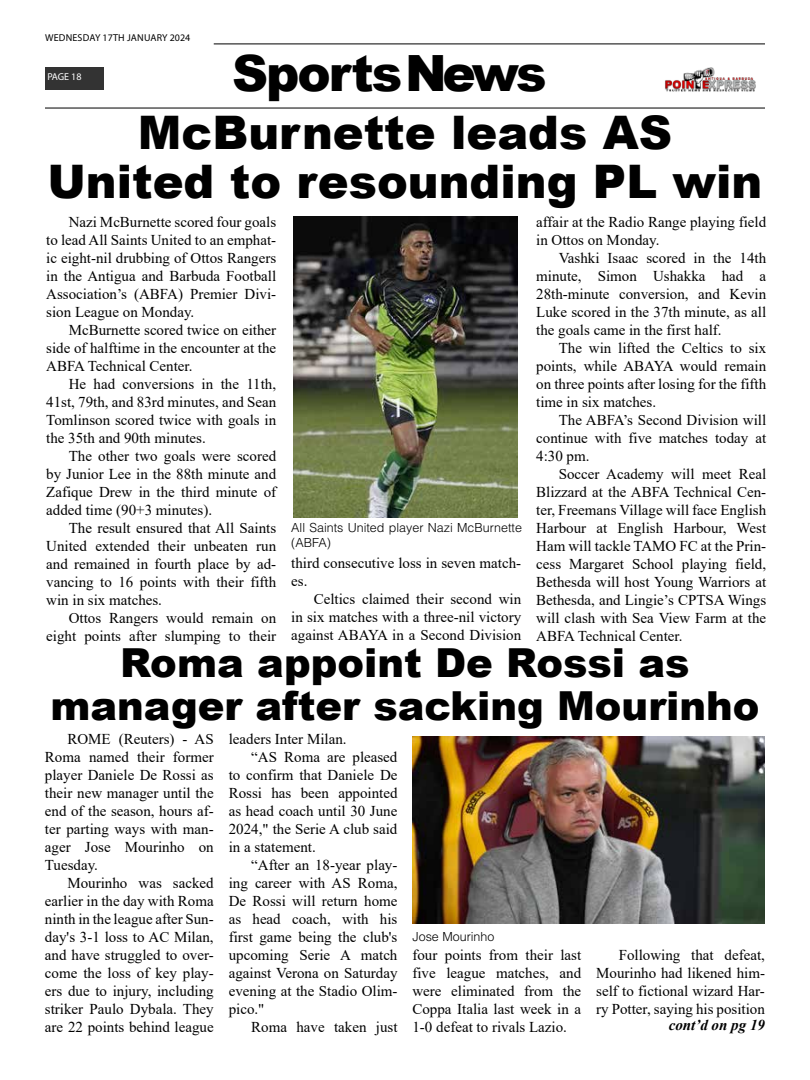
<style>
.page{position:relative;width:810px;height:1080px;background:#fff}
.page>*{position:absolute;margin:0;border:0;box-sizing:border-box;transform-origin:0 0}
.t1{font:900 50px "Arial";letter-spacing:-.04em;color:#000}
.t2{font:900 46.25px/48.8px "Arial";color:#000;text-align:center}
.t3{font:900 40px/42.5px "Arial";color:#000;text-align:center}
.t4{font:15px/18px "Times New Roman";color:#000;text-align:justify}
.t5{font:italic 700 15px "Times New Roman";color:#000}
.t6{font:300 12.5px/15px "Helvetica LT Std";color:#000}
.t7{font:10px "Myriad Pro";letter-spacing:.02em;color:#000}
.t8{font:10px "Myriad Pro";letter-spacing:-.005em;color:#fff}
</style>
<div class="page">
<hr style="left:214px;top:43px;width:551px;height:2px;background:#333">
<div style="left:45px;top:67px;width:58px;height:22px;background:#333"></div>
<img style="left:665px;top:67px;width:91px;height:25px">
<hr style="left:45px;top:107px;width:720px;height:2px;background:#333">
<img style="left:412px;top:736px;width:353px;height:188px">
<img style="left:293px;top:217px;width:225px;height:300px">
<p class="t7" style="left:45px;top:31px;width:147px">WEDNESDAY 17TH JANUARY 2024</p>
<p class="t8" style="left:47px;top:71px;width:36px">PAGE 18</p>
<h1 class="t1" style="left:232px;top:37px;width:316px">SportsNews</h1>
<h2 class="t2" style="left:47px;top:107px;width:717px">McBurnette leads AS<br>United to resounding PL win</h2>
<p class="t4" style="left:46px;top:212px;width:232px;text-indent:22px">Nazi McBurnette scored four goals to lead All Saints United to an emphat&shy;ic eight-nil drubbing of Ottos Rangers in the Antigua and Barbuda Football Association’s (ABFA) Premier Divi&shy;sion League on Monday.</p>
<p class="t4" style="left:46px;top:320px;width:232px;text-indent:22px">McBurnette scored twice on either side of halftime in the encounter at the ABFA Technical Center.</p>
<p class="t4" style="left:46px;top:374px;width:232px;text-indent:22px">He had conversions in the 11th, 41st, 79th, and 83rd minutes, and Sean Tomlinson scored twice with goals in the 35th and 90th minutes.</p>
<p class="t4" style="left:46px;top:446px;width:232px;text-indent:22px">The other two goals were scored by Junior Lee in the 88th minute and Zafique Drew in the third minute of added time (90+3 minutes).</p>
<p class="t4" style="left:46px;top:518px;width:232px;text-indent:22px">The result ensured that All Saints United extended their unbeaten run and remained in fourth place by ad&shy;vancing to 16 points with their fifth win in six matches.</p>
<p class="t4" style="left:46px;top:608px;width:232px;text-align:right">Ottos Rangers would remain on eight points after slumping to their</p>
<p class="t6" style="left:291px;top:520px;width:232px">All Saints United player Nazi McBurnette (ABFA)</p>
<p class="t4" style="left:291px;top:553px;width:231px">third consecutive loss in seven match&shy;es.</p>
<p class="t4" style="left:291px;top:589px;width:232px;text-indent:22px">Celtics claimed their second win in six matches with a three-nil victory against ABAYA in a Second Division</p>
<p class="t4" style="left:536px;top:212px;width:232px">affair at the Radio Range playing field in Ottos on Monday.</p>
<p class="t4" style="left:536px;top:248px;width:232px;text-indent:22px">Vashki Isaac scored in the 14th minute, Simon Ushakka had a 28th-minute conversion, and Kevin Luke scored in the 37th minute, as all the goals came in the first half.</p>
<p class="t4" style="left:536px;top:338px;width:232px;text-indent:22px">The win lifted the Celtics to six points, while ABAYA would remain on three points after losing for the fifth time in six matches.</p>
<p class="t4" style="left:536px;top:410px;width:232px;text-indent:22px">The ABFA’s Second Division will continue with five matches today at 4:30 pm.</p>
<p class="t4" style="left:536px;top:464px;width:232px;text-indent:22px">Soccer Academy will meet Real Blizzard at the ABFA Technical Cen&shy;ter, Freemans Village will face English Harbour at English Harbour, West Ham will tackle TAMO FC at the Prin&shy;cess Margaret School playing field, Bethesda will host Young Warriors at Bethesda, and Lingie’s CPTSA Wings will clash with Sea View Farm at the ABFA Technical Center.</p>
<h3 class="t3" style="left:51px;top:641px;width:710px">Roma appoint De Rossi as manager after sacking Mourinho</h3>
<p class="t4" style="left:45px;top:730px;width:170px;text-indent:22px">ROME (Reuters) - AS Roma named their former player Daniele De Rossi as their new manager until the end of the season, hours af&shy;ter parting ways with man&shy;ager Jose Mourinho on Tuesday.</p>
<p class="t4" style="left:45px;top:874px;width:170px;text-indent:22px">Mourinho was sacked earlier in the day with Roma ninth in the league after Sun&shy;day's 3-1 loss to AC Milan, and have struggled to over&shy;come the loss of key play&shy;ers due to injury, including striker Paulo Dybala. They are 22 points behind league</p>
<p class="t4" style="left:229px;top:730px;width:119px">leaders Inter Milan.</p>
<p class="t4" style="left:251px;top:748px;width:148px">“AS Roma are pleased</p>
<p class="t4" style="left:229px;top:766px;width:170px">to confirm that Daniele De</p>
<p class="t4" style="left:229px;top:784px;width:170px">Rossi has been appointed</p>
<p class="t4" style="left:229px;top:802px;width:170px">as head coach until 30 June</p>
<p class="t4" style="left:229px;top:820px;width:170px">2024," the Serie A club said</p>
<p class="t4" style="left:229px;top:838px;width:89px">in a statement.</p>
<p class="t4" style="left:251px;top:856px;width:148px">“After an 18-year play-</p>
<p class="t4" style="left:229px;top:874px;width:170px">ing career with AS Roma,</p>
<p class="t4" style="left:229px;top:892px;width:170px">De Rossi will return home</p>
<p class="t4" style="left:229px;top:910px;width:170px">as head coach, with his</p>
<p class="t4" style="left:229px;top:928px;width:170px">first game being the club's</p>
<p class="t4" style="left:229px;top:946px;width:170px">upcoming Serie A match</p>
<p class="t4" style="left:229px;top:964px;width:170px">against Verona on Saturday</p>
<p class="t4" style="left:229px;top:982px;width:170px">evening at the Stadio Olim-</p>
<p class="t4" style="left:229px;top:1000px;width:37px">pico."</p>
<p class="t4" style="left:251px;top:1018px;width:148px">Roma have taken just</p>
<p class="t6" style="left:412px;top:929px;width:83px">Jose Mourinho</p>
<p class="t4" style="left:412px;top:946px;width:170px">four points from their last five league matches, and were eliminated from the Coppa Italia last week in a 1-0 defeat to rivals Lazio.</p>
<p class="t4" style="left:596px;top:946px;width:170px;text-indent:22px">Following that defeat, Mourinho had likened him&shy;self to fictional wizard Har&shy;ry Potter, saying his position</p>
<p class="t5" style="left:669px;top:1015px;width:98px">cont’d on pg 19</p>
</div>
